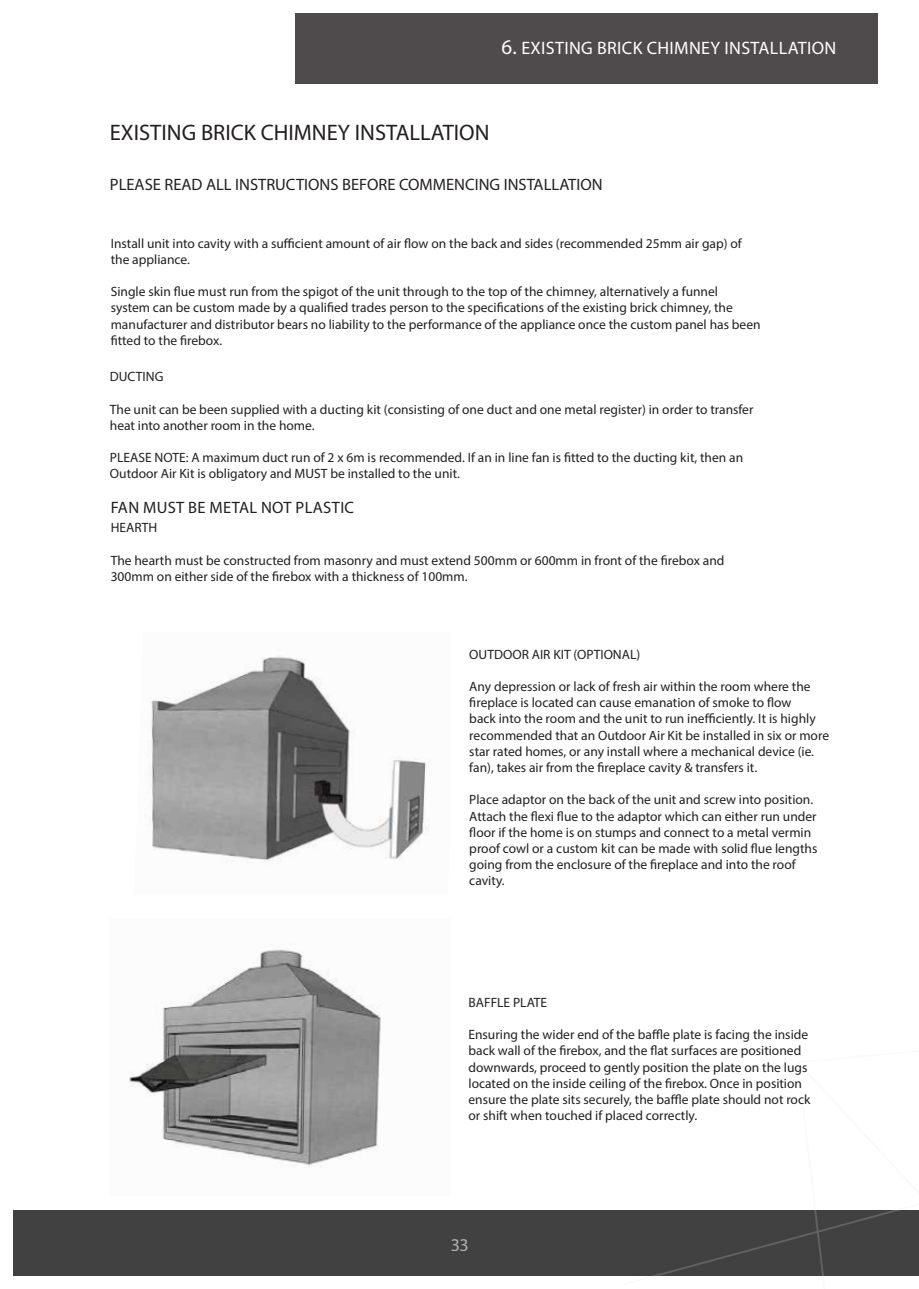
<style>
.page{position:relative;width:919px;height:1289px;background:#fff}
.page>*{position:absolute;margin:0;border:0;box-sizing:border-box;transform-origin:0 0}
.t1{font:22.5px "Myriad Pro";color:#231f20}
.t2{font:18px "Myriad Pro";letter-spacing:.02em;color:#fff}
.t3{font:16.5px "Myriad Pro";color:#231f20}
.t4{font:16.5px "Myriad Pro";letter-spacing:.02em;color:#231f20}
.t5{font:13.5px/16.2px "Myriad Pro";color:#231f20}
.s1{font-size:21px}
</style>
<div class="page">
<div style="left:13px;top:1210px;width:893px;height:66px;background:#414142"></div>
<svg style="left:652px;top:1210px;width:266px;height:66px"></svg>
<div style="left:295px;top:13px;width:582px;height:71px;background:#4f4b4c"></div>
<img style="left:150px;top:656px;width:276px;height:207px">
<img style="left:129px;top:949px;width:252px;height:218px">
<h2 class="t2" style="left:501px;top:37px;width:336px"><span class="s1">6.</span> EXISTING BRICK CHIMNEY INSTALLATION</h2>
<h1 class="t1" style="left:110px;top:119px;width:381px">EXISTING BRICK CHIMNEY INSTALLATION</h1>
<p class="t3" style="left:110px;top:174px;width:494px">PLEASE READ ALL INSTRUCTIONS BEFORE COMMENCING INSTALLATION</p>
<p class="t5" style="left:111px;top:235px;width:632px">Install unit into cavity with a sufficient amount of air flow on the back and sides (recommended 25mm air gap) of the appliance.</p>
<p class="t5" style="left:111px;top:283px;width:651px">Single skin flue must run from the spigot of the unit through to the top of the chimney, alternatively a funnel system can be custom made by a qualified trades person to the specifications of the existing brick chimney, the manufacturer and distributor bears no liability to the performance of the appliance once the custom panel has been fitted to the firebox.</p>
<p class="t5" style="left:110px;top:368px;width:55px">DUCTING</p>
<p class="t5" style="left:110px;top:401px;width:645px">The unit can be been supplied with a ducting kit (consisting of one duct and one metal register) in order to transfer heat into another room in the home.</p>
<p class="t5" style="left:110px;top:449px;width:634px">PLEASE NOTE: A maximum duct run of 2 x 6m is recommended. If an in line fan is fitted to the ducting kit, then an<br>Outdoor Air Kit is obligatory and MUST be installed to the unit.</p>
<p class="t4" style="left:111px;top:497px;width:245px">FAN MUST BE METAL NOT PLASTIC</p>
<p class="t5" style="left:111px;top:519px;width:48px">HEARTH</p>
<p class="t5" style="left:111px;top:552px;width:615px">The hearth must be constructed from masonry and must extend 500mm or 600mm in front of the firebox and<br>300mm on either side of the firebox with a thickness of 100mm.</p>
<p class="t5" style="left:469px;top:645px;width:172px">OUTDOOR AIR KIT (OPTIONAL)</p>
<p class="t5" style="left:469px;top:678px;width:361px">Any depression or lack of fresh air within the room where the fireplace is located can cause emanation of smoke to flow<br>back into the room and the unit to run inefficiently. It is highly recommended that an Outdoor Air Kit be installed in six or more star rated homes, or any install where a mechanical device (ie. fan), takes air from the fireplace cavity &amp; transfers it.</p>
<p class="t5" style="left:469px;top:791px;width:349px">Place adaptor on the back of the unit and screw into position.<br>Attach the flexi flue to the adaptor which can either run under floor if the home is on stumps and connect to a metal vermin proof cowl or a custom kit can be made with solid flue lengths going from the enclosure of the fireplace and into the roof cavity.</p>
<p class="t5" style="left:468px;top:993px;width:80px">BAFFLE PLATE</p>
<p class="t5" style="left:468px;top:1026px;width:343px">Ensuring the wider end of the baffle plate is facing the inside back wall of the firebox, and the flat surfaces are positioned downwards, proceed to gently position the plate on the lugs located on the inside ceiling of the firebox. Once in position ensure the plate sits securely, the baffle plate should not rock or shift when touched if placed correctly.</p>
<h2 class="t2" style="left:450px;top:1233px;width:20px">33</h2>
</div>
